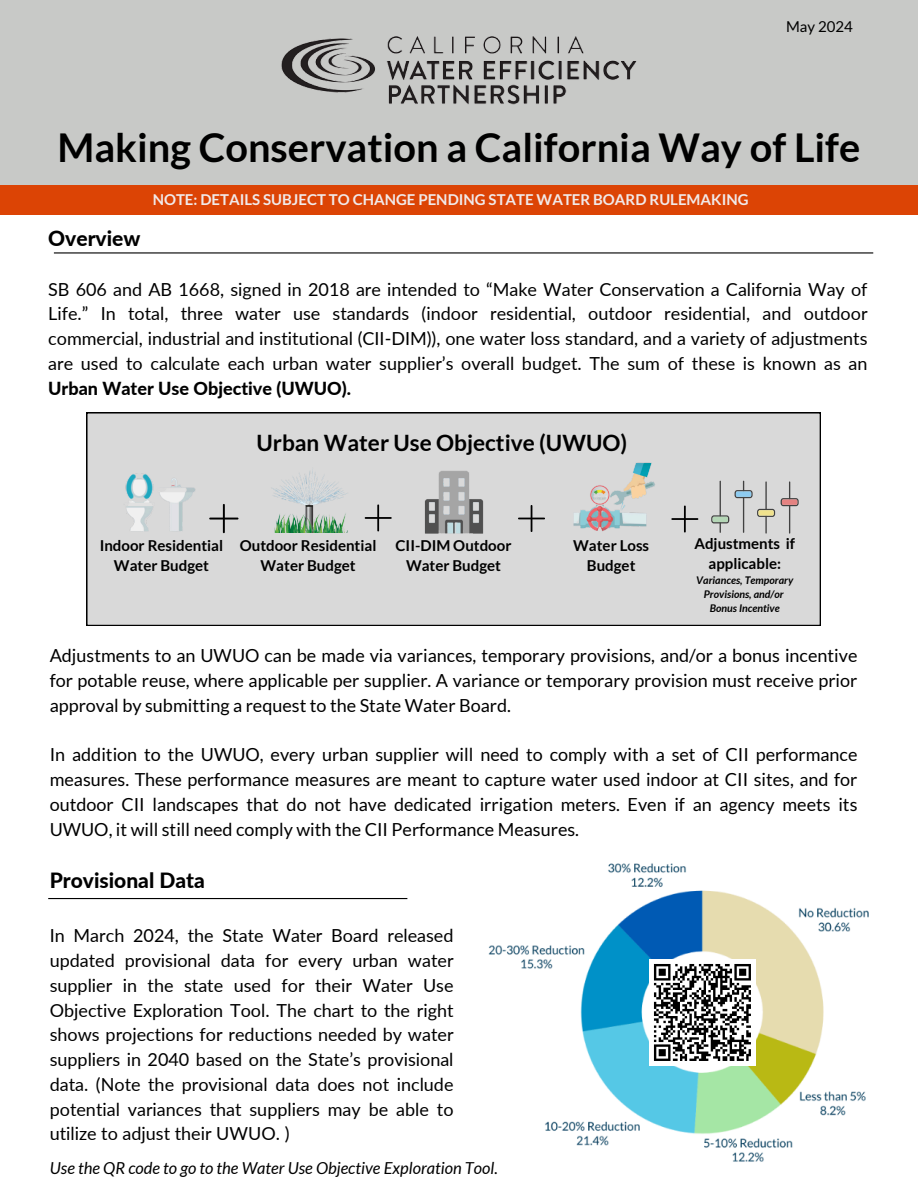
<style>
.page{position:relative;width:918px;height:1188px;background:#fff}
.page>*{position:absolute;margin:0;border:0;box-sizing:border-box;transform-origin:0 0}
.t1{font:700 39.75px "Lato";color:#000}
.t2{font:700 22.5px "Lato";color:#000}
.t3{font:800 21px "Lato";color:#000}
.t4{font:18px/24.8px "Lato";color:#000;text-align:justify}
.t5{font:italic 16.5px "Lato";color:#000}
.t6{font:700 15px/20.7px "Lato";color:#000;text-align:center}
.t7{font:700 15px "Lato";color:#f1eaea}
.t8{font:15px "Lato";color:#000}
.t9{font:italic 700 10.65px/14.1px "Lato";color:#000;text-align:center}
.s1{font-weight:800}
</style>
<div class="page">
<div style="left:0;top:0;width:918px;height:205px;background:#c8c9c7"></div>
<img style="left:281px;top:36px;width:356px;height:69px">
<div style="left:0;top:185px;width:918px;height:30px;background:#dc4405"></div>
<div style="left:86px;top:412px;width:735px;height:214px;background:#d9d9d9"></div>
<svg style="left:209px;top:504px;width:29px;height:29px"></svg>
<svg style="left:365px;top:504px;width:27px;height:27px"></svg>
<img style="left:422px;top:467px;width:64px;height:66px">
<img style="left:259px;top:453px;width:99px;height:80px">
<img style="left:557px;top:461px;width:103px;height:73px">
<svg style="left:518px;top:505px;width:27px;height:27px"></svg>
<img style="left:102px;top:453px;width:103px;height:80px">
<svg style="left:671px;top:506px;width:27px;height:27px"></svg>
<hr style="left:743px;top:497px;width:1px;height:36px;background:#000">
<hr style="left:720px;top:481px;width:1px;height:36px;background:#000">
<hr style="left:765px;top:481px;width:2px;height:29px;background:#000">
<svg style="left:781px;top:481px;width:18px;height:53px"></svg>
<svg style="left:735px;top:481px;width:18px;height:17px"></svg>
<svg style="left:757px;top:509px;width:18px;height:25px"></svg>
<div style="left:782px;top:499px;width:15px;height:6px;background:#e48281;border-radius:2px"></div>
<svg style="left:711px;top:515px;width:18px;height:18px"></svg>
<hr style="left:54px;top:252px;width:819px;height:2px;background:#000">
<hr style="left:48px;top:898px;width:359px;height:1px;background:#000">
<img style="left:488px;top:863px;width:381px;height:299px">
<div style="left:649px;top:959px;width:107px;height:107px;background:#fff"></div>
<svg style="left:653px;top:964px;width:98px;height:97px"></svg>
<p class="t8" style="left:786px;top:17px;width:68px">May 2024</p>
<p class="t1" style="left:57px;top:123px;width:805px">Making Conservation a California Way of Life</p>
<h6 class="t7" style="left:153px;top:190px;width:597px">NOTE: DETAILS SUBJECT TO CHANGE PENDING STATE WATER BOARD RULEMAKING</h6>
<h2 class="t3" style="left:48px;top:225px;width:94px">Overview</h2>
<h3 class="t4" style="left:48px;top:276px;width:821px">SB 606 and AB 1668, signed in 2018 are intended to “Make Water Conservation a California Way of Life.” In total, three water use standards (indoor residential, outdoor residential, and outdoor commercial, industrial and institutional (CII-DIM)), one water loss standard, and a variety of adjustments are used to calculate each urban water supplier’s overall budget. The sum of these is known as an <span class="s1">Urban Water Use Objective (UWUO).</span></h3>
<p class="t2" style="left:256px;top:429px;width:372px">Urban Water Use Objective (UWUO)</p>
<p class="t6" style="left:100px;top:535px;width:125px">Indoor Residential<br>Water Budget</p>
<h5 class="t6" style="left:694px;top:533px;width:102px;line-height:20.2px">Adjustments if applicable:</h5>
<h5 class="t9" style="left:696px;top:573px;width:99px">Variances, Temporary<br>Provisions, and/or</h5>
<h5 class="t9" style="left:710px;top:601px;width:72px">Bonus Incentive</h5>
<h5 class="t4" style="left:50px;top:643px;width:809px">Adjustments to an UWUO can be made via variances, temporary provisions, and/or a bonus incentive for potable reuse, where applicable per supplier. A variance or temporary provision must receive prior approval by submitting a request to the State Water Board.</h5>
<p class="t4" style="left:50px;top:742px;width:809px">In addition to the UWUO, every urban supplier will need to comply with a set of CII performance measures. These performance measures are meant to capture water used indoor at CII sites, and for outdoor CII landscapes that do not have dedicated irrigation meters. Even if an agency meets its UWUO, it will still need comply with the CII Performance Measures.</p>
<p class="t6" style="left:240px;top:535px;width:138px">Outdoor Residential<br>Water Budget</p>
<p class="t6" style="left:396px;top:535px;width:117px">CII-DIM Outdoor<br>Water Budget</p>
<p class="t6" style="left:573px;top:535px;width:77px">Water Loss<br>Budget</p>
<h2 class="t3" style="left:50px;top:868px;width:157px">Provisional Data</h2>
<p class="t4" style="left:50px;top:923px;width:405px">In March 2024, the State Water Board released updated provisional data for every urban water supplier in the state used for their Water Use Objective Exploration Tool. The chart to the right shows projections for reductions needed by water suppliers in 2040 based on the State’s provisional data. (Note the provisional data does not include potential variances that suppliers may be able to utilize to adjust their UWUO. )</p>
<p class="t5" style="left:50px;top:1158px;width:450px">Use the QR code to go to the Water Use Objective Exploration Tool.</p>
</div>
